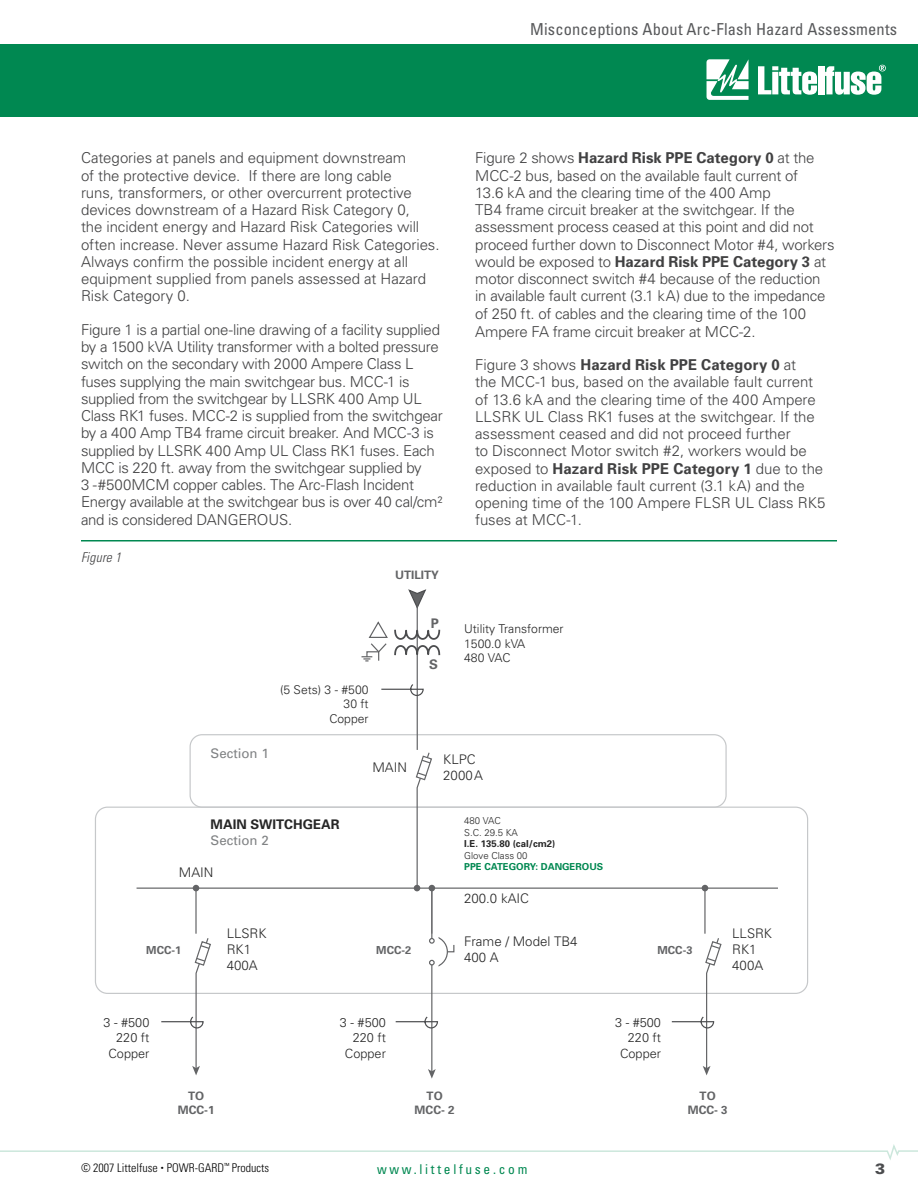
<style>
.page{position:relative;width:918px;height:1188px;background:#fff}
.page>*{position:absolute;margin:0;border:0;box-sizing:border-box;transform-origin:0 0}
.t1{font:condensed 16.5px "Univers";letter-spacing:.01em;color:#58595b}
.t2{font:300 15px/17.2px "Univers";letter-spacing:-.01em;color:#414142}
.t3{font:condensed 13.5px "Univers";letter-spacing:.2em;color:#008851}
.t4{font:italic 300 condensed 13.5px "Univers LT Std";letter-spacing:.015em;color:#414142}
.t5{font:300 13.2px/15.9px "Univers";color:#262626}
.t6{font:13.2px "Univers";color:#808284}
.t7{font:700 13.2px "Univers";color:#262626}
.t8{font:700 13.2px "Univers";color:#636466}
.t9{font:300 12.75px/15.3px "Univers";color:#262626;text-align:right}
.t10{font:300 12.15px/14.5px "Univers";color:#262626}
.t11{font:300 condensed 12px "Univers";color:#000}
.t12{font:700 11.55px/14px "Univers";color:#636466;text-align:center}
.t13{font:700 11.1px "Univers";color:#636466}
.t14{font:300 9.6px/11.6px "Univers";color:#262626}
.t15{font:700 9.6px "Univers";color:#008851}
.t16{font:700 9.6px "Univers";color:#262626}
.s1{font-weight:700}
.s2{font-size:6px}
</style>
<div class="page">
<hr style="left:81px;top:540px;width:756px;height:2px;background:#008851">
<hr style="left:137px;top:888px;width:641px;height:1px;background:#636466">
<div style="left:190px;top:734px;width:537px;height:74px;border:1px solid #c6c8ca;border-radius:12px"></div>
<div style="left:95px;top:807px;width:713px;height:187px;border:1px solid #c6c8ca;border-radius:12px"></div>
<div style="left:416px;top:936px;width:32px;height:32px;border:1px solid #636466;border-radius:50%"></div>
<div style="left:408px;top:934px;width:30px;height:35px;background:#fff"></div>
<svg style="left:414px;top:752px;width:21px;height:139px"></svg>
<hr style="left:431px;top:891px;width:1px;height:181px;background:#636466">
<svg style="left:428px;top:1069px;width:8px;height:10px"></svg>
<svg style="left:193px;top:885px;width:6px;height:6px"></svg>
<hr style="left:195px;top:891px;width:2px;height:43px;background:#636466">
<svg style="left:702px;top:885px;width:6px;height:6px"></svg>
<hr style="left:704px;top:891px;width:2px;height:43px;background:#636466">
<div style="left:428px;top:939px;width:7px;height:25px;background:#fff"></div>
<svg style="left:429px;top:938px;width:6px;height:6px"></svg>
<svg style="left:429px;top:960px;width:6px;height:6px"></svg>
<svg style="left:447px;top:945px;width:8px;height:8px"></svg>
<hr style="left:417px;top:606px;width:1px;height:144px;background:#636466">
<svg style="left:161px;top:938px;width:51px;height:137px"></svg>
<svg style="left:671px;top:938px;width:51px;height:137px"></svg>
<svg style="left:395px;top:1016px;width:43px;height:13px"></svg>
<svg style="left:362px;top:589px;width:79px;height:108px"></svg>
<div style="left:0;top:44px;width:918px;height:73px;background:#008851"></div>
<svg style="left:706px;top:59px;width:43px;height:41px"></svg>
<svg style="left:758px;top:66px;width:59px;height:29px"></svg>
<div style="left:818px;top:66px;width:6px;height:28px;background:#fff"></div>
<svg style="left:825px;top:65px;width:61px;height:30px"></svg>
<svg style="left:0;top:1144px;width:918px;height:16px"></svg>
<p class="t1" style="left:530px;top:19px;width:369px">Misconceptions About Arc-Flash Hazard Assessments</p>
<p class="t2" style="left:81px;top:149px;width:360px">Categories at panels and equipment downstream<br>of the protective device. If there are long cable<br>runs, transformers, or other overcurrent protective devices downstream of a Hazard Risk Category 0,<br>the incident energy and Hazard Risk Categories will often increase. Never assume Hazard Risk Categories.<br>Always confirm the possible incident energy at all equipment supplied from panels assessed at Hazard Risk Category 0.</p>
<p class="t2" style="left:81px;top:320px;width:363px">Figure 1 is a partial one-line drawing of a facility supplied by a 1500 kVA Utility transformer with a bolted pressure switch on the secondary with 2000 Ampere Class L fuses supplying the main switchgear bus. MCC-1 is supplied from the switchgear by LLSRK 400 Amp UL Class RK1 fuses. MCC-2 is supplied from the switchgear by a 400 Amp TB4 frame circuit breaker. And MCC-3 is supplied by LLSRK 400 Amp UL Class RK1 fuses. Each MCC is 220 ft. away from the switchgear supplied by<br>3 -#500MCM copper cables. The Arc-Flash Incident Energy available at the switchgear bus is over 40 cal/cm² and is considered DANGEROUS.</p>
<p class="t4" style="left:81px;top:549px;width:42px">Figure 1</p>
<p class="t10" style="left:280px;top:682px;width:90px;text-align:right">(5 Sets) 3 - #500<br>30 ft<br>Copper</p>
<p class="t12" style="left:395px;top:567px;width:45px">UTILITY</p>
<p class="t8" style="left:431px;top:615px;width:10px">P</p>
<p class="t8" style="left:429px;top:656px;width:10px">S</p>
<p class="t2" style="left:475px;top:149px;width:361px">Figure 2 shows <span class="s1">Hazard Risk PPE Category 0</span> at the MCC-2 bus, based on the available fault current of<br>13.6 kA and the clearing time of the 400 Amp<br>TB4 frame circuit breaker at the switchgear. If the assessment process ceased at this point and did not proceed further down to Disconnect Motor #4, workers would be exposed to <span class="s1">Hazard Risk PPE Category 3</span> at motor disconnect switch #4 because of the reduction in available fault current (3.1 kA) due to the impedance of 250 ft. of cables and the clearing time of the 100<br>Ampere FA frame circuit breaker at MCC-2.</p>
<p class="t2" style="left:475px;top:356px;width:352px">Figure 3 shows <span class="s1">Hazard Risk PPE Category 0</span> at<br>the MCC-1 bus, based on the available fault current of 13.6 kA and the clearing time of the 400 Ampere LLSRK UL Class RK1 fuses at the switchgear. If the assessment ceased and did not proceed further<br>to Disconnect Motor switch #2, workers would be exposed to <span class="s1">Hazard Risk PPE Category 1</span> due to the reduction in available fault current (3.1 kA) and the opening time of the 100 Ampere FLSR UL Class RK5 fuses at MCC-1.</p>
<p class="t10" style="left:464px;top:621px;width:101px">Utility Transformer<br>1500.0 kVA<br>480 VAC</p>
<p class="t6" style="left:211px;top:745px;width:60px">Section 1</p>
<p class="t7" style="left:211px;top:815px;width:130px">MAIN SWITCHGEAR</p>
<p class="t6" style="left:211px;top:832px;width:60px">Section 2</p>
<p class="t5" style="left:179px;top:864px;width:36px">MAIN</p>
<p class="t13" style="left:146px;top:943px;width:36px">MCC-1</p>
<p class="t5" style="left:227px;top:925px;width:41px">LLSRK<br>RK1<br>400A</p>
<p class="t5" style="left:443px;top:751px;width:41px">KLPC<br>2000A</p>
<p class="t14" style="left:464px;top:815px;width:55px">480 VAC<br>S.C. 29.5 KA</p>
<p class="t16" style="left:464px;top:838px;width:93px">I.E. 135.80 (cal/cm2)</p>
<p class="t14" style="left:464px;top:849px;width:65px">Glove Class 00</p>
<p class="t15" style="left:464px;top:861px;width:141px">PPE CATEGORY: DANGEROUS</p>
<p class="t5" style="left:464px;top:890px;width:66px">200.0 kAIC</p>
<p class="t5" style="left:464px;top:933px;width:115px">Frame / Model TB4<br>400 A</p>
<p class="t5" style="left:372px;top:759px;width:36px">MAIN</p>
<p class="t13" style="left:376px;top:943px;width:36px">MCC-2</p>
<p class="t13" style="left:658px;top:943px;width:36px">MCC-3</p>
<p class="t9" style="left:104px;top:1015px;width:47px">3 - #500<br>220 ft<br>Copper</p>
<p class="t9" style="left:340px;top:1015px;width:47px">3 - #500<br>220 ft<br>Copper</p>
<p class="t9" style="left:615px;top:1015px;width:47px">3 - #500<br>220 ft<br>Copper</p>
<p class="t5" style="left:732px;top:925px;width:41px">LLSRK<br>RK1<br>400A</p>
<p class="t12" style="left:178px;top:1088px;width:38px">TO<br>MCC-1</p>
<p class="t12" style="left:415px;top:1088px;width:41px">TO<br>MCC- 2</p>
<p class="t12" style="left:688px;top:1088px;width:41px">TO<br>MCC- 3</p>
<p class="t11" style="left:81px;top:1160px;width:190px">© 2007 Littelfuse <span class="s2">•</span> POWR-GARD<sup>™</sup> Products</p>
<p class="t3" style="left:377px;top:1160px;width:152px">www.littelfuse.com</p>
</div>
